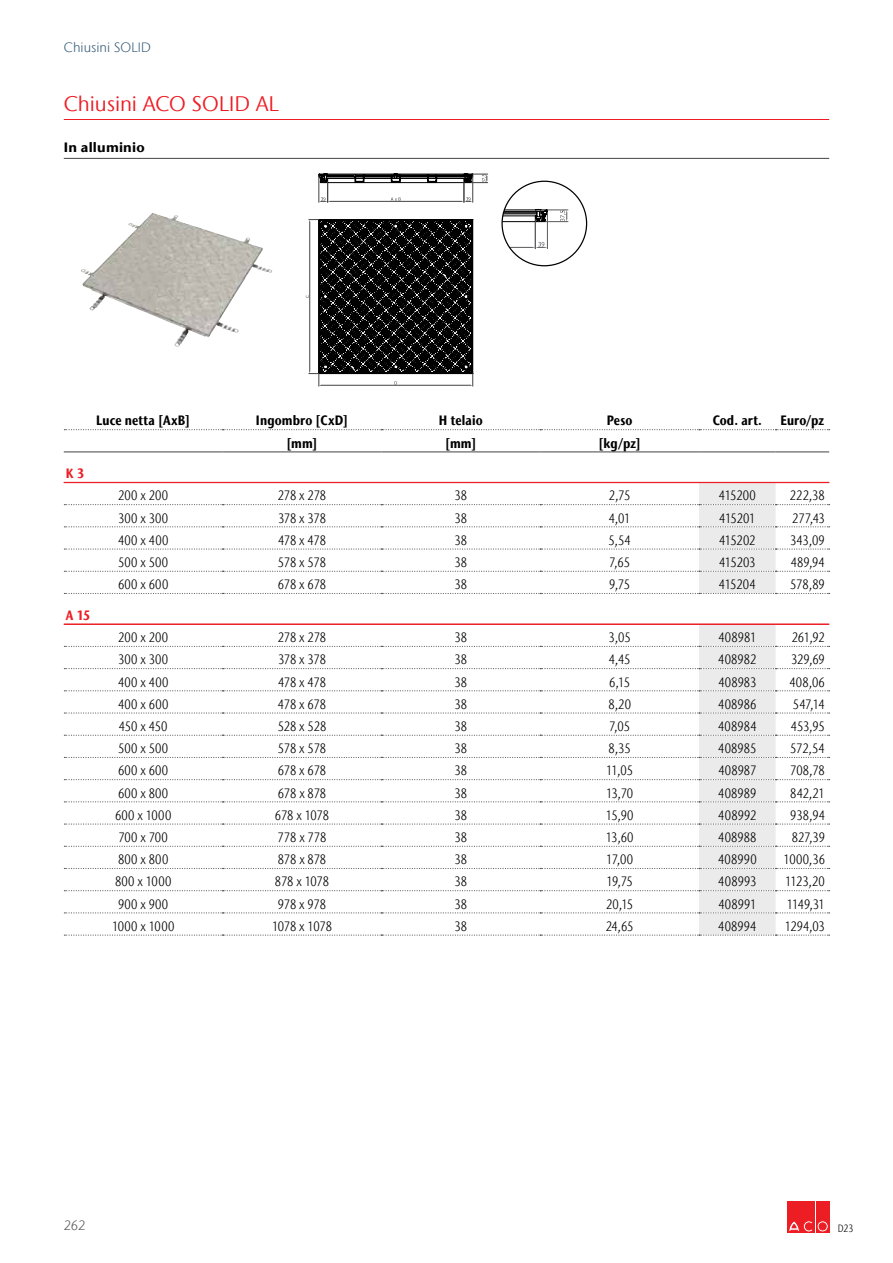
<style>
.page{position:relative;width:893px;height:1263px;background:#fff}
.page>*{position:absolute;margin:0;border:0;box-sizing:border-box;transform-origin:0 0}
.t1{font:21px "Stone Sans IIITC Com";letter-spacing:-.005em;color:#ed1d24}
.t2{font:300 condensed 13.5px "Stone Sans IIITC Com";color:#000}
.t3{font:700 condensed 13.5px "Stone Sans IIITC Com";letter-spacing:.01em;color:#000}
.t4{font:300 13.5px "Stone Sans IIITC Com";color:#345975}
.t5{font:700 13.5px "Stone Sans IIITC Com";letter-spacing:.015em;color:#000}
.t6{font:300 condensed 13.5px "Stone Sans IIITC Com";letter-spacing:.03em;color:#000}
.t7{font:300 condensed 13.5px "Stone Sans IIITC Com";letter-spacing:-.025em;color:#000}
.t8{font:700 condensed 13.5px "Stone Sans IIITC Com";color:#ed1d24}
.t9{font:300 13.5px "Stone Sans IIITC Com";color:#58595b}
.t10{font:300 condensed 10.5px "Stone Sans IIITC Com";color:#000}
</style>
<div class="page">
<div style="left:788px;top:1201px;width:13px;height:32px;background:#ed1d24"></div>
<div style="left:802px;top:1201px;width:13px;height:32px;background:#ed1d24"></div>
<svg style="left:789px;top:1221px;width:24px;height:11px"></svg>
<div style="left:816px;top:1201px;width:13px;height:32px;background:#ed1d24"></div>
<div style="left:817px;top:1221px;width:11px;height:11px;border:1px solid #ed1d24;border-radius:50%"></div>
<div style="left:819px;top:1223px;width:7px;height:7px;border:1px solid #ed1d24;border-radius:50%"></div>
<hr style="left:64px;top:119px;width:765px;height:1px;background:#ed1d24">
<hr style="left:64px;top:158px;width:765px;height:1px;background:#58595b">
<img style="left:81px;top:223px;width:131px;height:124px">
<svg style="left:503px;top:209px;width:65px;height:40px"></svg>
<svg style="left:306px;top:173px;width:182px;height:213px"></svg>
<svg style="left:64px;top:429px;width:766px;height:1px"></svg>
<svg style="left:64px;top:482px;width:766px;height:454px"></svg>
<hr style="left:64px;top:451px;width:159px;height:1px;background:#58595b">
<hr style="left:223px;top:451px;width:158px;height:1px;background:#58595b">
<hr style="left:381px;top:451px;width:159px;height:1px;background:#58595b">
<hr style="left:540px;top:451px;width:159px;height:1px;background:#58595b">
<hr style="left:699px;top:451px;width:77px;height:1px;background:#58595b">
<hr style="left:776px;top:451px;width:53px;height:1px;background:#58595b">
<hr style="left:64px;top:482px;width:765px;height:1px;background:#ed1d24">
<hr style="left:64px;top:624px;width:765px;height:1px;background:#ed1d24">
<p class="t4" style="left:64px;top:39px;width:89px">Chiusini SOLID</p>
<h1 class="t1" style="left:64px;top:90px;width:217px">Chiusini ACO SOLID AL</h1>
<p class="t5" style="left:64px;top:139px;width:82px">In alluminio</p>
<p class="t8" style="left:66px;top:465px;width:20px">K 3</p>
<p class="t3" style="left:96px;top:412px;width:96px">Luce netta [AxB]</p>
<p class="t3" style="left:256px;top:412px;width:94px">Ingombro [CxD]</p>
<p class="t3" style="left:439px;top:412px;width:45px">H telaio</p>
<p class="t3" style="left:607px;top:412px;width:27px">Peso</p>
<p class="t3" style="left:713px;top:412px;width:51px">Cod. art.</p>
<p class="t3" style="left:780px;top:412px;width:45px">Euro/pz</p>
<p class="t3" style="left:286px;top:434px;width:33px">[mm]</p>
<p class="t3" style="left:445px;top:434px;width:33px">[mm]</p>
<p class="t3" style="left:598px;top:434px;width:44px">[kg/pz]</p>
<p class="t2" style="left:118px;top:487px;width:51px">200 x 200</p>
<p class="t2" style="left:278px;top:487px;width:50px">278 x 278</p>
<p class="t2" style="left:454px;top:487px;width:14px">38</p>
<p class="t2" style="left:609px;top:487px;width:23px">2,75</p>
<p class="t2" style="left:719px;top:487px;width:38px">415200</p>
<p class="t2" style="left:790px;top:487px;width:37px">222,38</p>
<p class="t2" style="left:118px;top:510px;width:51px">300 x 300</p>
<p class="t2" style="left:278px;top:510px;width:49px">378 x 378</p>
<p class="t2" style="left:454px;top:510px;width:14px">38</p>
<p class="t2" style="left:609px;top:510px;width:23px">4,01</p>
<p class="t2" style="left:719px;top:510px;width:38px">415201</p>
<p class="t2" style="left:792px;top:510px;width:34px">277,43</p>
<p class="t2" style="left:118px;top:532px;width:52px">400 x 400</p>
<p class="t2" style="left:278px;top:532px;width:49px">478 x 478</p>
<p class="t2" style="left:454px;top:532px;width:14px">38</p>
<p class="t2" style="left:608px;top:532px;width:24px">5,54</p>
<p class="t2" style="left:719px;top:532px;width:38px">415202</p>
<p class="t2" style="left:790px;top:532px;width:36px">343,09</p>
<p class="t2" style="left:118px;top:554px;width:51px">500 x 500</p>
<p class="t2" style="left:278px;top:554px;width:50px">578 x 578</p>
<p class="t2" style="left:454px;top:554px;width:14px">38</p>
<p class="t2" style="left:609px;top:554px;width:23px">7,65</p>
<p class="t2" style="left:719px;top:554px;width:38px">415203</p>
<p class="t2" style="left:791px;top:554px;width:36px">489,94</p>
<p class="t2" style="left:118px;top:576px;width:52px">600 x 600</p>
<p class="t2" style="left:278px;top:576px;width:50px">678 x 678</p>
<p class="t2" style="left:454px;top:576px;width:14px">38</p>
<p class="t2" style="left:609px;top:576px;width:22px">9,75</p>
<p class="t2" style="left:719px;top:576px;width:38px">415204</p>
<p class="t2" style="left:790px;top:576px;width:36px">578,89</p>
<p class="t8" style="left:66px;top:607px;width:26px">A 15</p>
<p class="t2" style="left:118px;top:629px;width:51px">200 x 200</p>
<p class="t2" style="left:278px;top:629px;width:50px">278 x 278</p>
<p class="t2" style="left:454px;top:629px;width:14px">38</p>
<p class="t2" style="left:609px;top:629px;width:24px">3,05</p>
<p class="t2" style="left:718px;top:629px;width:39px">408981</p>
<p class="t2" style="left:792px;top:629px;width:35px">261,92</p>
<p class="t2" style="left:118px;top:651px;width:51px">300 x 300</p>
<p class="t2" style="left:278px;top:651px;width:49px">378 x 378</p>
<p class="t2" style="left:454px;top:651px;width:14px">38</p>
<p class="t2" style="left:609px;top:651px;width:23px">4,45</p>
<p class="t2" style="left:718px;top:651px;width:40px">408982</p>
<p class="t2" style="left:791px;top:651px;width:35px">329,69</p>
<p class="t2" style="left:118px;top:674px;width:52px">400 x 400</p>
<p class="t2" style="left:278px;top:674px;width:49px">478 x 478</p>
<p class="t2" style="left:454px;top:674px;width:14px">38</p>
<p class="t2" style="left:609px;top:674px;width:22px">6,15</p>
<p class="t2" style="left:718px;top:674px;width:40px">408983</p>
<p class="t2" style="left:789px;top:674px;width:37px">408,06</p>
<p class="t2" style="left:118px;top:696px;width:52px">400 x 600</p>
<p class="t2" style="left:278px;top:696px;width:50px">478 x 678</p>
<p class="t2" style="left:454px;top:696px;width:14px">38</p>
<p class="t2" style="left:608px;top:696px;width:24px">8,20</p>
<p class="t2" style="left:718px;top:696px;width:40px">408986</p>
<p class="t2" style="left:793px;top:696px;width:34px">547,14</p>
<p class="t2" style="left:119px;top:718px;width:50px">450 x 450</p>
<p class="t2" style="left:278px;top:718px;width:50px">528 x 528</p>
<p class="t2" style="left:454px;top:718px;width:14px">38</p>
<p class="t2" style="left:609px;top:718px;width:23px">7,05</p>
<p class="t2" style="left:718px;top:718px;width:40px">408984</p>
<p class="t2" style="left:791px;top:718px;width:36px">453,95</p>
<p class="t2" style="left:118px;top:740px;width:51px">500 x 500</p>
<p class="t2" style="left:278px;top:740px;width:50px">578 x 578</p>
<p class="t2" style="left:454px;top:740px;width:14px">38</p>
<p class="t2" style="left:609px;top:740px;width:24px">8,35</p>
<p class="t2" style="left:718px;top:740px;width:40px">408985</p>
<p class="t2" style="left:790px;top:740px;width:36px">572,54</p>
<p class="t2" style="left:118px;top:762px;width:52px">600 x 600</p>
<p class="t2" style="left:278px;top:762px;width:50px">678 x 678</p>
<p class="t2" style="left:454px;top:762px;width:14px">38</p>
<p class="t2" style="left:606px;top:762px;width:28px">11,05</p>
<p class="t2" style="left:718px;top:762px;width:39px">408987</p>
<p class="t2" style="left:790px;top:762px;width:36px">708,78</p>
<p class="t2" style="left:118px;top:785px;width:52px">600 x 800</p>
<p class="t2" style="left:278px;top:785px;width:50px">678 x 878</p>
<p class="t2" style="left:454px;top:785px;width:14px">38</p>
<p class="t2" style="left:606px;top:785px;width:29px">13,70</p>
<p class="t2" style="left:718px;top:785px;width:40px">408989</p>
<p class="t2" style="left:790px;top:785px;width:36px">842,21</p>
<p class="t2" style="left:115px;top:807px;width:58px">600 x 1000</p>
<p class="t2" style="left:275px;top:807px;width:56px">678 x 1078</p>
<p class="t2" style="left:454px;top:807px;width:14px">38</p>
<p class="t2" style="left:606px;top:807px;width:29px">15,90</p>
<p class="t2" style="left:718px;top:807px;width:40px">408992</p>
<p class="t2" style="left:790px;top:807px;width:36px">938,94</p>
<p class="t2" style="left:118px;top:829px;width:51px">700 x 700</p>
<p class="t2" style="left:278px;top:829px;width:50px">778 x 778</p>
<p class="t2" style="left:454px;top:829px;width:14px">38</p>
<p class="t2" style="left:606px;top:829px;width:29px">13,60</p>
<p class="t2" style="left:718px;top:829px;width:40px">408988</p>
<p class="t2" style="left:792px;top:829px;width:35px">827,39</p>
<p class="t2" style="left:118px;top:851px;width:52px">800 x 800</p>
<p class="t2" style="left:278px;top:851px;width:50px">878 x 878</p>
<p class="t2" style="left:454px;top:851px;width:14px">38</p>
<p class="t2" style="left:606px;top:851px;width:28px">17,00</p>
<p class="t2" style="left:718px;top:851px;width:40px">408990</p>
<p class="t2" style="left:784px;top:851px;width:43px">1000,36</p>
<p class="t2" style="left:115px;top:873px;width:58px">800 x 1000</p>
<p class="t2" style="left:275px;top:873px;width:56px">878 x 1078</p>
<p class="t2" style="left:454px;top:873px;width:14px">38</p>
<p class="t2" style="left:606px;top:873px;width:28px">19,75</p>
<p class="t2" style="left:718px;top:873px;width:40px">408993</p>
<p class="t2" style="left:785px;top:873px;width:41px">1123,20</p>
<p class="t2" style="left:118px;top:896px;width:52px">900 x 900</p>
<p class="t2" style="left:278px;top:896px;width:50px">978 x 978</p>
<p class="t2" style="left:454px;top:896px;width:14px">38</p>
<p class="t2" style="left:606px;top:896px;width:29px">20,15</p>
<p class="t2" style="left:718px;top:896px;width:40px">408991</p>
<p class="t2" style="left:787px;top:896px;width:40px">1149,31</p>
<p class="t6" style="left:112px;top:918px;width:64px">1000 x 1000</p>
<p class="t7" style="left:272px;top:918px;width:61px">1078 x 1078</p>
<p class="t2" style="left:454px;top:918px;width:14px">38</p>
<p class="t2" style="left:606px;top:918px;width:29px">24,65</p>
<p class="t2" style="left:718px;top:918px;width:40px">408994</p>
<p class="t2" style="left:785px;top:918px;width:42px">1294,03</p>
<p class="t9" style="left:64px;top:1217px;width:23px">262</p>
<p class="t10" style="left:838px;top:1221px;width:17px">D23</p>
</div>
